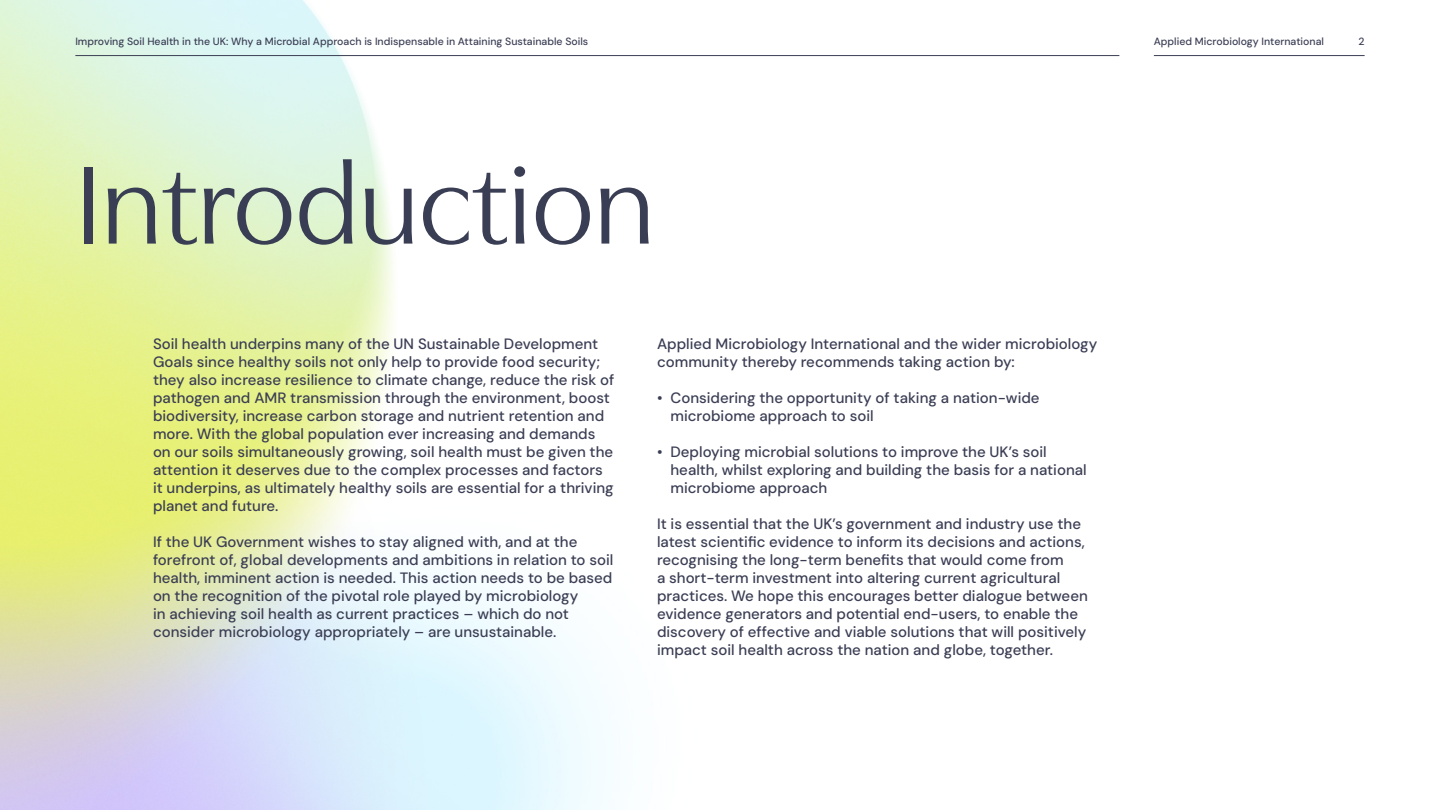
<style>
.page{position:relative;width:1440px;height:810px;background:#fff}
.page>*{position:absolute;margin:0;border:0;box-sizing:border-box;transform-origin:0 0}
.t1{font:115.5px "Utile Display";color:#3a3e54}
.t2{font:15px/18px "DM Sans 9 pt";color:#3b3e54}
.t3{font:10.5px "DM Sans 9 pt";color:#3b3e54}
.s1{color:#3b3e54}
</style>
<div class="page">
<img style="left:0;top:0;width:1364px;height:810px">
<hr style="left:1154px;top:55px;width:211px;height:1px;background:#3b3e54">
<hr style="left:75px;top:55px;width:1044px;height:1px;background:#3b3e54">
<p class="t3" style="left:75px;top:35px;width:514px">Improving Soil Health in the UK: Why a Microbial Approach is Indispensable in Attaining Sustainable Soils</p>
<p class="t3" style="left:1154px;top:35px;width:172px">Applied Microbiology International</p>
<p class="t3" style="left:1359px;top:35px;width:8px">2</p>
<h1 class="t1" style="left:75px;top:115px;width:581px"><span class="s1">I</span>ntroduction</h1>
<p class="t2" style="left:153px;top:334px;width:463px">Soil health underpins many of the UN Sustainable Development Goals since healthy soils not only help to provide food security; they also increase resilience to climate change, reduce the risk of pathogen and AMR transmission through the environment, boost biodiversity, increase carbon storage and nutrient retention and more. With the global population ever increasing and demands on our soils simultaneously growing, soil health must be given the attention it deserves due to the complex processes and factors it underpins, as ultimately healthy soils are essential for a thriving planet and future.</p>
<p class="t2" style="left:153px;top:532px;width:462px">If the UK Government wishes to stay aligned with, and at the forefront of, global developments and ambitions in relation to soil health, imminent action is needed. This action needs to be based on the recognition of the pivotal role played by microbiology<br>in achieving soil health as current practices – which do not consider microbiology appropriately – are unsustainable.</p>
<p class="t2" style="left:657px;top:334px;width:442px">Applied Microbiology International and the wider microbiology community thereby recommends taking action by:</p>
<p class="t2" style="left:670px;top:388px;width:371px;text-indent:-14px">• Considering the opportunity of taking a nation-wide microbiome approach to soil</p>
<p class="t2" style="left:670px;top:442px;width:418px;text-indent:-14px">• Deploying microbial solutions to improve the UK’s soil health, whilst exploring and building the basis for a national microbiome approach</p>
<p class="t2" style="left:657px;top:514px;width:432px">It is essential that the UK’s government and industry use the latest scientific evidence to inform its decisions and actions, recognising the long-term benefits that would come from<br>a short-term investment into altering current agricultural practices. We hope this encourages better dialogue between evidence generators and potential end-users, to enable the discovery of effective and viable solutions that will positively impact soil health across the nation and globe, together.</p>
</div>
